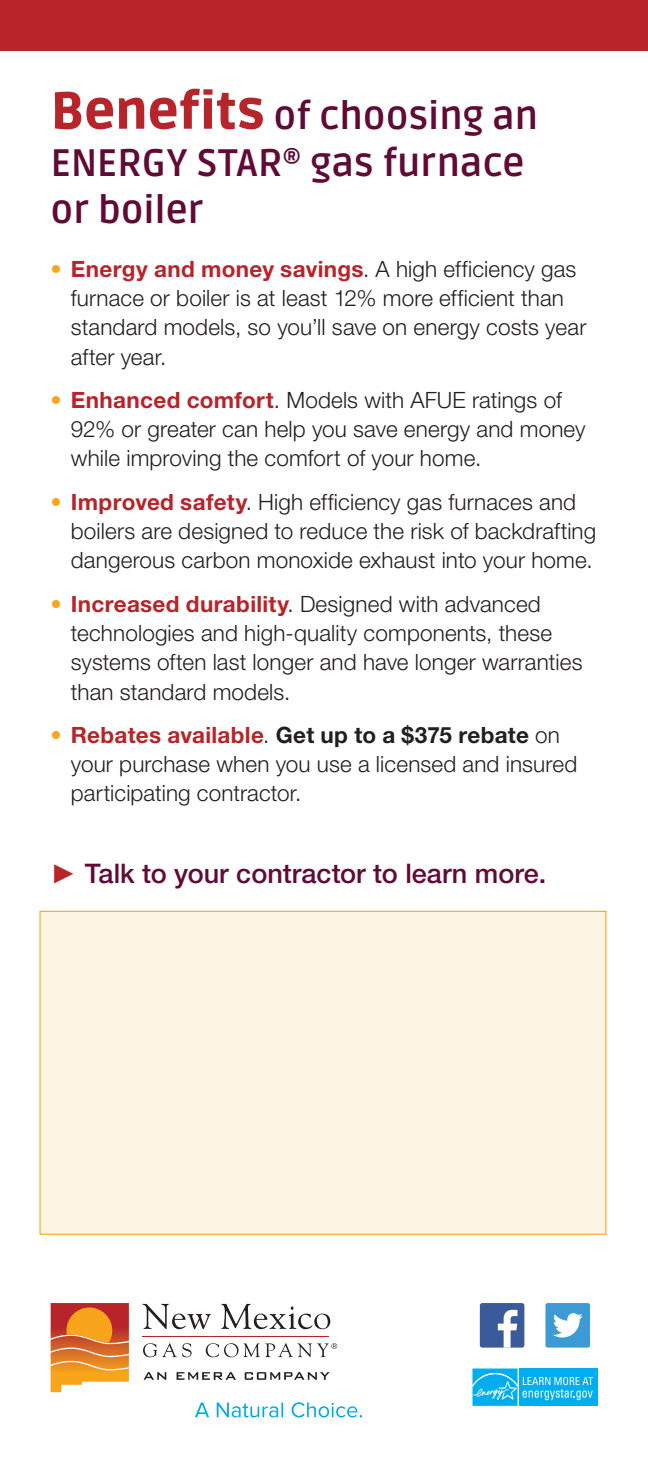
<style>
.page{position:relative;width:648px;height:1458px;background:#fff}
.page>*{position:absolute;margin:0;border:0;box-sizing:border-box;transform-origin:0 0}
.t1{font:700 38.25px/47.2px "Ruda";letter-spacing:-.005em;color:#610a35}
.CTA{font:500 27px "Helvetica Neue LT Std";color:#610a35}
.t2{font:300 22.5px/29.2px "Helvetica Neue LT Std";letter-spacing:.005em;color:#231f20}
.s1{font-weight:900;font-size:51.75px;color:#b72429}
.s2{color:#f9a51b}
.s3{font-weight:700;color:#b72429}
.s4{font-weight:700}
.s5{font-family:"Arial";font-weight:400;color:#b72429}
</style>
<div class="page">
<div style="left:39px;top:911px;width:567px;height:324px;background:#fef4e4;border:1px solid #f9a51b"></div>
<div style="left:0;top:0;width:648px;height:51px;background:#b72429"></div>
<div style="left:471px;top:1367px;width:128px;height:40px;background:linear-gradient(to bottom,#00aeef,#00aeef)"></div>
<div style="left:519px;top:1368px;width:78px;height:38px;background:#00aeef"></div>
<svg style="left:473px;top:1369px;width:120px;height:37px"></svg>
<div style="left:480px;top:1303px;width:44px;height:45px;background:#3b5a9a;border-radius:2px"></div>
<svg style="left:498px;top:1310px;width:19px;height:38px"></svg>
<div style="left:545px;top:1303px;width:45px;height:45px;background:#3c9bd5;border-radius:2px"></div>
<svg style="left:553px;top:1313px;width:30px;height:25px"></svg>
<svg style="left:195px;top:1403px;width:14px;height:14px"></svg>
<svg style="left:217px;top:1403px;width:66px;height:15px"></svg>
<svg style="left:292px;top:1402px;width:70px;height:16px"></svg>
<svg style="left:142px;top:1303px;width:69px;height:26px"></svg>
<svg style="left:221px;top:1303px;width:109px;height:26px"></svg>
<svg style="left:143px;top:1343px;width:49px;height:14px"></svg>
<svg style="left:206px;top:1343px;width:32px;height:14px"></svg>
<svg style="left:244px;top:1343px;width:93px;height:14px"></svg>
<hr style="left:143px;top:1336px;width:186px;height:1px;background:#b72429">
<svg style="left:51px;top:1303px;width:78px;height:89px;background:#e18540"></svg>
<svg style="left:144px;top:1372px;width:22px;height:8px"></svg>
<svg style="left:177px;top:1372px;width:59px;height:8px"></svg>
<svg style="left:245px;top:1372px;width:85px;height:8px"></svg>
<h3 class="t1" style="left:51px;top:93px;width:489px"><span class="s1">Benefits</span> of choosing an<br>ENERGY STAR<sup>®</sup> gas furnace or boiler</h3>
<p class="t2" style="left:71px;top:254px;width:517px;text-indent:-20px"><span class="s2">•</span> <span class="s3">Energy and money savings</span>. A high efficiency gas furnace or boiler is at least 12% more efficient than standard models, so you’ll save on energy costs year after year.</p>
<p class="t2" style="left:71px;top:385px;width:516px;text-indent:-20px"><span class="s2">•</span> <span class="s3">Enhanced comfort</span>. Models with AFUE ratings of<br>92% or greater can help you save energy and money while improving the comfort of your home.</p>
<p class="t2" style="left:71px;top:487px;width:527px;text-indent:-20px"><span class="s2">•</span> <span class="s3">Improved safety</span>. High efficiency gas furnaces and boilers are designed to reduce the risk of backdrafting dangerous carbon monoxide exhaust into your home.</p>
<p class="t2" style="left:71px;top:589px;width:513px;text-indent:-20px"><span class="s2">•</span> <span class="s3">Increased durability</span>. Designed with advanced technologies and high-quality components, these systems often last longer and have longer warranties than standard models.</p>
<p class="t2" style="left:71px;top:720px;width:508px;text-indent:-20px"><span class="s2">•</span> <span class="s3">Rebates available</span>. <span class="s4">Get up to a $375 rebate</span> on your purchase when you use a licensed and insured participating contractor.</p>
<p class="CTA" style="left:51px;top:857px;width:497px"><span class="s5">►</span> Talk to your contractor to learn more.</p>
</div>
